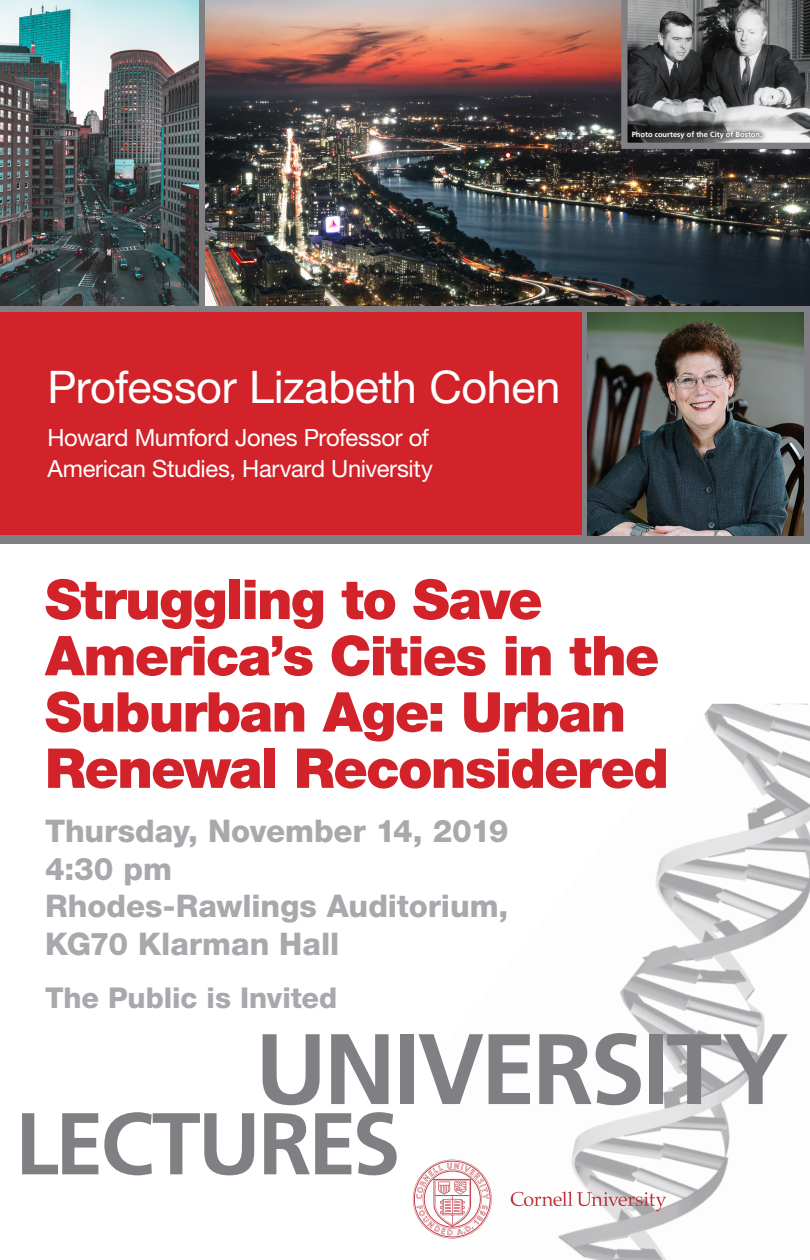
<style>
.page{position:relative;width:810px;height:1260px;background:#fff}
.page>*{position:absolute;margin:0;border:0;box-sizing:border-box;transform-origin:0 0}
.t1{font:700 100px "Frutiger";letter-spacing:-.035em;color:#807f83}
.t2{font:700 87.5px "Frutiger";letter-spacing:-.04em;color:#807f83}
.t3{font:900 55px/56.2px "Helvetica Neue LT Std";letter-spacing:-.03em;color:#d2232a}
.t4{font:45px "Helvetica Neue LT Std";letter-spacing:-.01em;color:#fff}
.t5{font:800 31.25px/37.5px "Helvetica Neue LT Std";letter-spacing:-.005em;color:#a7a9ac}
.t6{font:800 28.75px "Helvetica Neue LT Std";letter-spacing:-.005em;color:#a7a9ac}
.t7{font:23.75px/31.2px "Helvetica Neue LT Std";letter-spacing:-.015em;color:#fff}
.t8{font:700 7.5px "Frutiger";color:#fff}
</style>
<div class="page">
<div style="left:0;top:0;width:810px;height:543px;background:#807f83"></div>
<img style="left:447px;top:704px;width:363px;height:556px">
<div style="left:0;top:312px;width:581px;height:224px;background:#d2232a"></div>
<svg style="left:511px;top:1191px;width:155px;height:20px"></svg>
<svg style="left:413px;top:1160px;width:79px;height:78px"></svg>
<img style="left:588px;top:312px;width:216px;height:224px">
<img style="left:205px;top:0;width:605px;height:306px">
<svg style="left:621px;top:0;width:189px;height:149px"></svg>
<img style="left:0;top:0;width:199px;height:306px">
<div style="left:626px;top:125px;width:141px;height:19px;background:#231f20;opacity:.75"></div>
<p class="t8" style="left:632px;top:130px;width:132px">Photo courtesy of the City of Boston.</p>
<p class="t4" style="left:48px;top:360px;width:514px">Professor Lizabeth Cohen</p>
<p class="t7" style="left:48px;top:421px;width:387px">Howard Mumford Jones Professor of<br>American Studies, Harvard University</p>
<p class="t3" style="left:45px;top:571px;width:625px">Struggling to Save<br>America’s Cities in the<br>Suburban Age: Urban<br>Renewal Reconsidered</p>
<p class="t5" style="left:45px;top:812px;width:465px">Thursday, November 14, 2019<br>4:30 pm<br>Rhodes-Rawlings Auditorium,<br>KG70 Klarman Hall</p>
<p class="t6" style="left:45px;top:981px;width:294px">The Public is Invited</p>
<h1 class="t1" style="left:255px;top:1011px;width:535px">UNIVERSITY</h1>
<h2 class="t2" style="left:15px;top:1093px;width:387px">LECTURES</h2>
</div>
